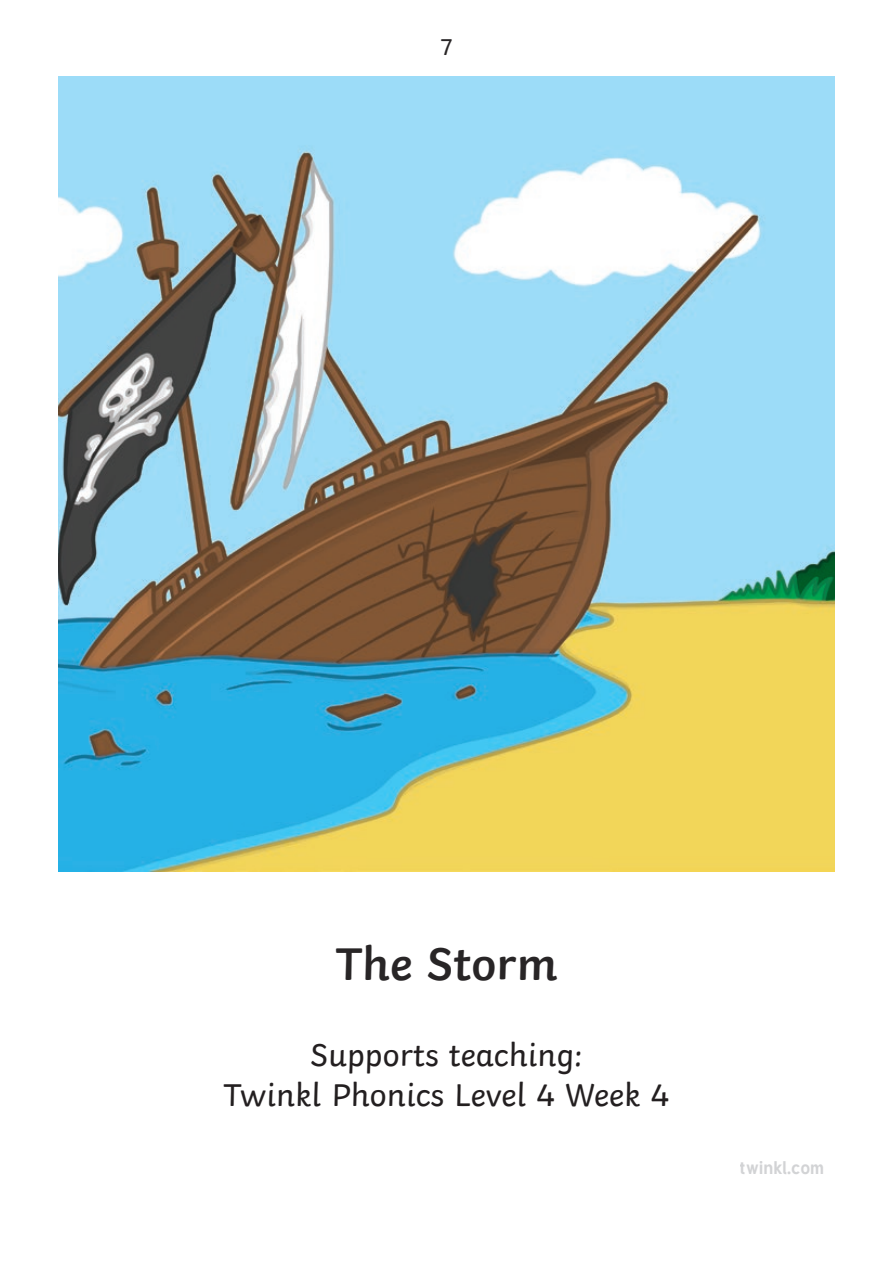
<style>
.page{position:relative;width:893px;height:1263px;background:#fff}
.page>*{position:absolute;margin:0;border:0;box-sizing:border-box;transform-origin:0 0}
.t1{font:600 48.15px "Twinkl";color:#282526}
.t2{font:33.15px/39.8px "Twinkl";color:#231f20;text-align:center}
.t3{font:24.15px "Twinkl";color:#282526}
.t4{font:700 18px "Tuffy";color:#d2d3d5}
</style>
<div class="page">
<img style="left:58px;top:77px;width:777px;height:794px">
<p class="t3" style="left:439px;top:28px;width:16px">7</p>
<p class="t1" style="left:335px;top:926px;width:224px">The Storm</p>
<p class="t2" style="left:224px;top:1032px;width:447px">Supports teaching:<br>Twinkl Phonics Level 4 Week 4</p>
<p class="t4" style="left:740px;top:1154px;width:86px">twinkl.com</p>
</div>
